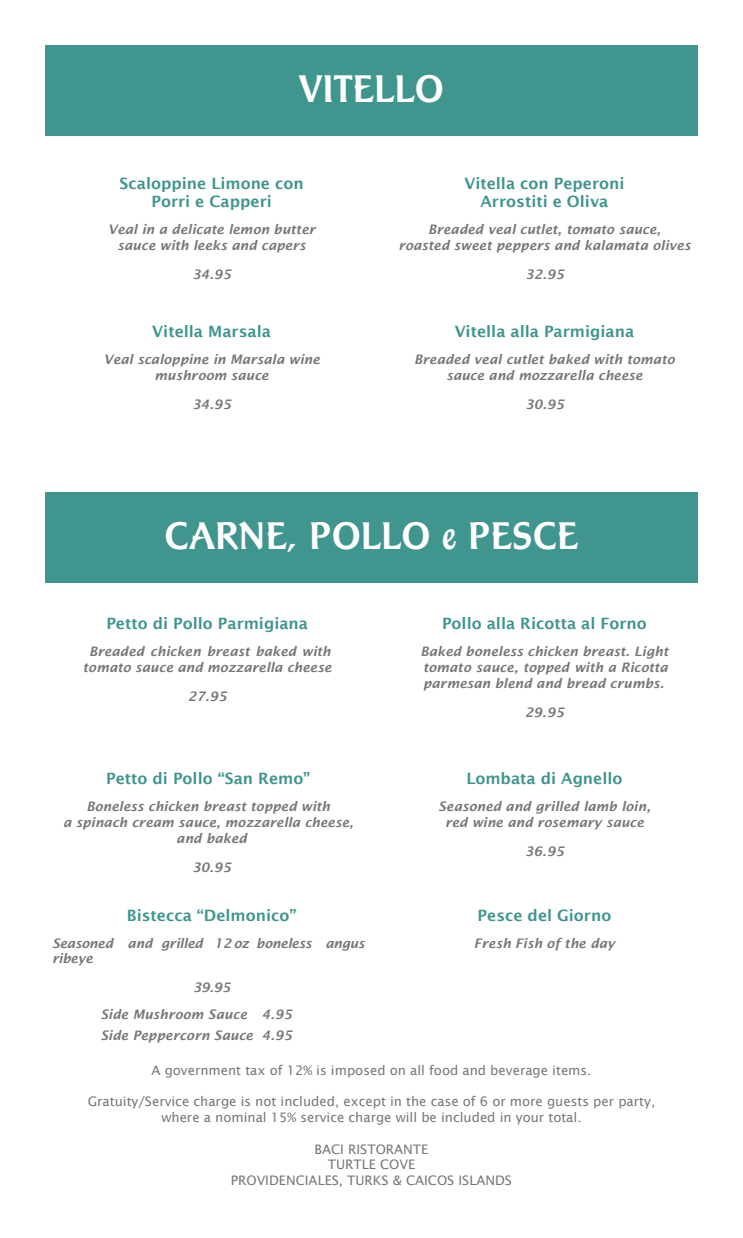
<style>
.page{position:relative;width:743px;height:1238px;background:#fff}
.page>*{position:absolute;margin:0;border:0;box-sizing:border-box;transform-origin:0 0}
.t1{font:40px "Champers Plain";color:#fff}
.t2{font:600 15.62px/18.8px "Lucida Sans";color:#40958f;text-align:center}
.t3{font:italic 600 13.12px/15.8px "Lucida Sans";color:#77777a;text-align:center}
.t4{font:13.12px/15.8px "Lucida Sans";color:#77777a;text-align:center}
.t5{font:italic 700 13.12px "Lucida Sans";color:#77777a}
.t6{font:italic 600 13.12px/14.9px "Lucida Sans";letter-spacing:-.02em;color:#77777a}
</style>
<div class="page">
<div style="left:45px;top:492px;width:653px;height:90px;background:#40958f"></div>
<div style="left:45px;top:45px;width:653px;height:90px;background:#40958f"></div>
<p class="t1" style="left:299px;top:65px;width:146px">VITELLO</p>
<p class="t2" style="left:120px;top:174px;width:185px">Scaloppine Limone con<br>Porri e Capperi</p>
<p class="t3" style="left:108px;top:222px;width:209px">Veal in a delicate lemon butter sauce with leeks and capers</p>
<p class="t2" style="left:464px;top:174px;width:162px">Vitella con Peperoni<br>Arrostiti e Oliva</p>
<p class="t3" style="left:398px;top:222px;width:294px">Breaded veal cutlet, tomato sauce,<br>roasted sweet peppers and kalamata olives</p>
<p class="t5" style="left:192px;top:267px;width:41px">34.95</p>
<p class="t5" style="left:525px;top:267px;width:41px">32.95</p>
<p class="t2" style="left:152px;top:322px;width:120px">Vitella Marsala</p>
<p class="t3" style="left:103px;top:351px;width:218px">Veal scaloppine in Marsala wine mushroom sauce</p>
<p class="t2" style="left:454px;top:322px;width:181px">Vitella alla Parmigiana</p>
<p class="t3" style="left:414px;top:351px;width:262px">Breaded veal cutlet baked with tomato sauce and mozzarella cheese</p>
<p class="t5" style="left:192px;top:396px;width:41px">34.95</p>
<p class="t5" style="left:525px;top:396px;width:41px">30.95</p>
<p class="t1" style="left:164px;top:511px;width:415px">CARNE, POLLO e PESCE</p>
<p class="t2" style="left:106px;top:614px;width:203px">Petto di Pollo Parmigiana</p>
<p class="t3" style="left:83px;top:644px;width:250px">Breaded chicken breast baked with tomato sauce and mozzarella cheese</p>
<p class="t5" style="left:188px;top:689px;width:41px">27.95</p>
<p class="t2" style="left:106px;top:769px;width:206px">Petto di Pollo “San Remo”</p>
<p class="t3" style="left:63px;top:798px;width:292px">Boneless chicken breast topped with<br>a spinach cream sauce, mozzarella cheese, and baked</p>
<p class="t5" style="left:192px;top:859px;width:41px">30.95</p>
<p class="t2" style="left:127px;top:905px;width:171px">Bistecca “Delmonico”</p>
<p class="t6" style="left:52px;top:935px;width:314px">Seasoned and grilled 12 oz boneless angus ribeye</p>
<p class="t5" style="left:193px;top:979px;width:39px">39.95</p>
<p class="t3" style="left:100px;top:1003px;width:193px;line-height:21.4px;text-align:left">Side Mushroom Sauce 4.95<br>Side Peppercorn Sauce 4.95</p>
<p class="t2" style="left:442px;top:614px;width:206px">Pollo alla Ricotta al Forno</p>
<p class="t3" style="left:420px;top:644px;width:249px;text-align:justify">Baked boneless chicken breast. Light tomato sauce, topped with a Ricotta parmesan blend and bread crumbs.</p>
<p class="t5" style="left:525px;top:704px;width:41px">29.95</p>
<p class="t2" style="left:466px;top:769px;width:158px">Lombata di Agnello</p>
<p class="t3" style="left:438px;top:798px;width:214px">Seasoned and grilled lamb loin, red wine and rosemary sauce</p>
<p class="t5" style="left:525px;top:843px;width:41px">36.95</p>
<p class="t2" style="left:477px;top:905px;width:135px">Pesce del Giorno</p>
<p class="t3" style="left:474px;top:935px;width:142px">Fresh Fish of the day</p>
<p class="t4" style="left:151px;top:1062px;width:441px">A government tax of 12% is imposed on all food and beverage items.</p>
<p class="t4" style="left:88px;top:1093px;width:569px">Gratuity/Service charge is not included, except in the case of 6 or more guests per party, where a nominal 15% service charge will be included in your total.</p>
<p class="t4" style="left:314px;top:1141px;width:115px">BACI RISTORANTE</p>
<p class="t4" style="left:328px;top:1156px;width:89px">TURTLE COVE</p>
<p class="t4" style="left:231px;top:1172px;width:282px">PROVIDENCIALES, TURKS &amp; CAICOS ISLANDS</p>
</div>
